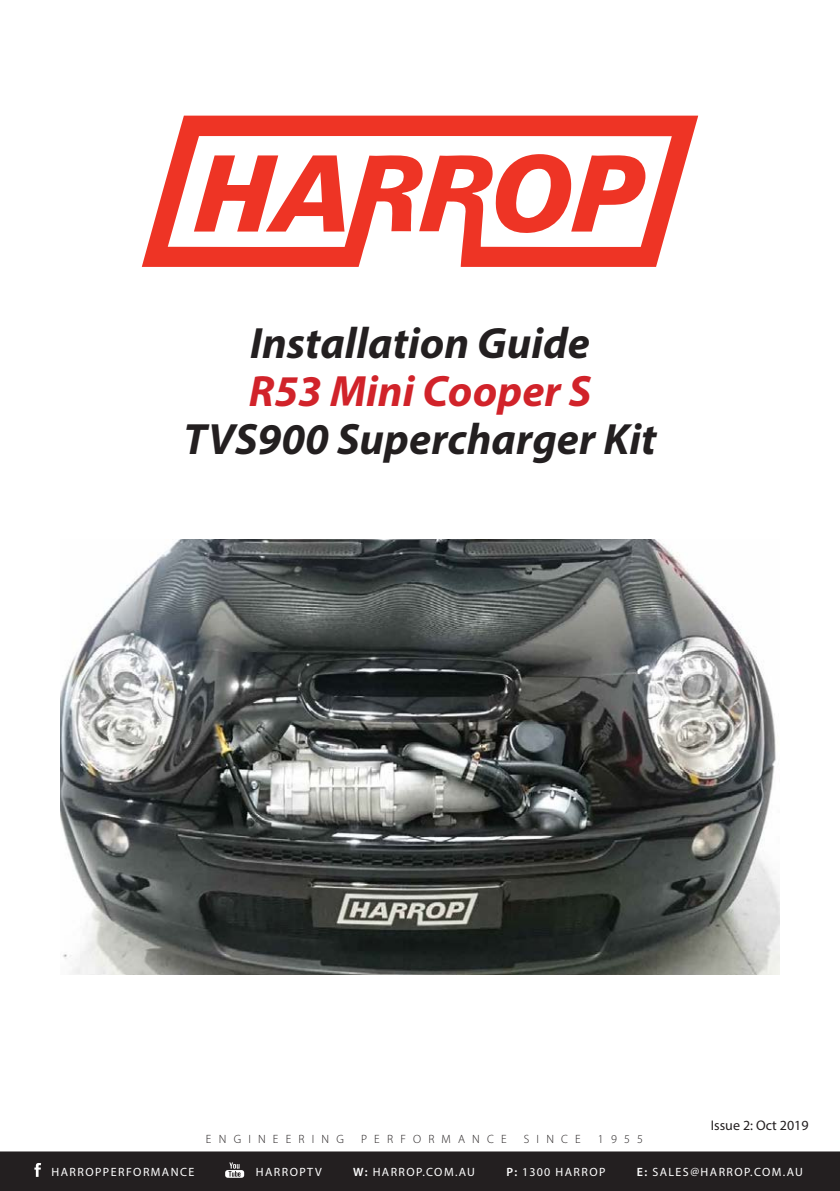
<style>
.page{position:relative;width:840px;height:1191px;background:#fff}
.page>*{position:absolute;margin:0;border:0;box-sizing:border-box;transform-origin:0 0}
.t1{font:italic 700 44px "Myriad Pro";color:#231f20}
.t2{font:italic 700 44px "Myriad Pro";color:#d1232a}
.t3{font:14px "Myriad Pro";color:#231f20}
.t4{font:12px "Myriad Pro";letter-spacing:.12em;color:#fff}
.t5{font:300 12px "Myriad Pro";letter-spacing:.6em;color:#231f20}
.s1{font-weight:600}
</style>
<div class="page">
<div style="left:0;top:1151px;width:839px;height:40px;background:#231f20"></div>
<svg style="left:142px;top:116px;width:555px;height:151px;fill:#ee3425"></svg>
<svg style="left:190px;top:152px;width:158px;height:82px"></svg>
<svg style="left:492px;top:151px;width:156px;height:85px"></svg>
<img style="left:60px;top:539px;width:719px;height:436px">
<p class="t1" style="left:250px;top:314px;width:341px">Installation Guide</p>
<p class="t2" style="left:248px;top:362px;width:344px">R53 Mini Cooper S</p>
<p class="t1" style="left:183px;top:410px;width:474px">TVS900 Supercharger Kit</p>
<p class="t5" style="left:206px;top:1131px;width:139px">ENGINEERING</p>
<p class="t5" style="left:361px;top:1131px;width:147px">PERFORMANCE</p>
<p class="t5" style="left:523px;top:1131px;width:58px">SINCE</p>
<p class="t5" style="left:597px;top:1131px;width:47px">1955</p>
<p class="t3" style="left:710px;top:1117px;width:99px">Issue 2: Oct 2019</p>
<p class="t4" style="left:49px;top:1164px;width:144px">HARROPPERFORMANCE</p>
<p class="t4" style="left:253px;top:1164px;width:67px">HARROPTV</p>
<p class="t4" style="left:350px;top:1164px;width:123px"><span class="s1">W:</span> HARROP.COM.AU</p>
<p class="t4" style="left:503px;top:1164px;width:100px"><span class="s1">P:</span> 1300 HARROP</p>
<p class="t4" style="left:633px;top:1164px;width:167px"><span class="s1">E:</span> SALES@HARROP.COM.AU</p>
<p class="t4" style="left:51px;top:1165px;width:144px">HARROPPERFORMANCE</p>
<p class="t4" style="left:255px;top:1165px;width:67px">HARROPTV</p>
<p class="t4" style="left:353px;top:1165px;width:123px"><span class="s1">W:</span> HARROP.COM.AU</p>
<p class="t4" style="left:506px;top:1165px;width:100px"><span class="s1">P:</span> 1300 HARROP</p>
<p class="t4" style="left:636px;top:1165px;width:167px"><span class="s1">E:</span> SALES@HARROP.COM.AU</p>
</div>
